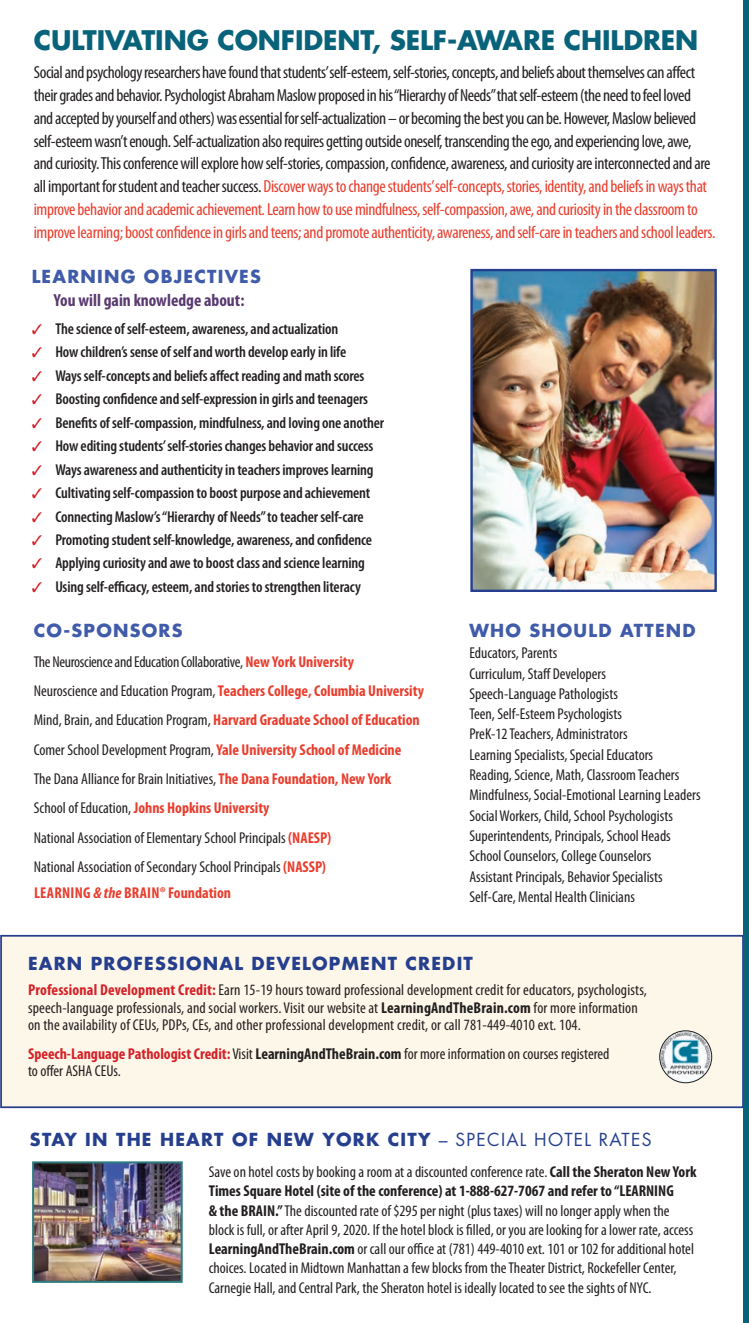
<style>
.page{position:relative;width:749px;height:1323px;background:#fff}
.page>*{position:absolute;margin:0;border:0;box-sizing:border-box;transform-origin:0 0}
.t1{font:700 26.25px "Futura";letter-spacing:-.005em;color:#07627a}
.t2{font:condensed 17.5px/22.8px "Myriad Pro";letter-spacing:-.025em;color:#231f20}
.topic_group_title{font:700 17.5px "Futura";letter-spacing:.07em;color:#253f8e}
.topic_group_title-2{font:700 17.5px "Futura";letter-spacing:.07em;color:#3f5ba9}
.Workshop__sub_title{font:700 condensed 17.5px "Myriad Pro";color:#593970}
.Topic_Workshop_Descr{font:condensed 15.75px/17.5px "Myriad Pro";color:#231f20}
.t3{font:600 condensed 15.75px "Myriad Pro";letter-spacing:-.01em;color:#231f20}
.Topic_Author_Descrip{font:condensed 15.75px/19.2px "Myriad Pro";color:#231f20}
.Topic_Workshop_Descr-2{font:700 condensed 15.75px "Myriad Pro";color:#e93e2e}
.Topic_Workshop_Descr-3{font:condensed 15.75px "Myriad Pro";letter-spacing:-.02em;color:#231f20}
.Topic_Workshop_Descr-4{font:700 condensed 15.75px "Myriad Pro";letter-spacing:.02em;color:#e93e2e}
.s1{color:#e93e2e}
.s2{color:#d52027}
.s3{font-weight:700;color:#e93e2e}
.s4{font-weight:400;color:#231f20}
.s5{font-style:italic}
.s6{font-weight:700;color:#d52027}
.s7{font-weight:700}
.s8{font-weight:400}
</style>
<div class="page">
<div style="left:1px;top:936px;width:741px;height:171px;background:#fcf7e9"></div>
<div style="left:0;top:935px;width:743px;height:173px;border:2px solid #253f8e"></div>
<div style="left:743px;top:0;width:5px;height:1323px;background:#07627a"></div>
<img style="left:473px;top:272px;width:240px;height:317px">
<div style="left:470px;top:269px;width:246px;height:323px;border:2px solid #253f8e"></div>
<img style="left:35px;top:1164px;width:144px;height:116px">
<div style="left:32px;top:1161px;width:150px;height:122px;border:2px solid #2d7d80"></div>
<img style="left:659px;top:1031px;width:52px;height:52px;border-radius:25px">
<div style="left:659px;top:1031px;width:52px;height:52px;border:1px solid #231f20;border-radius:50%"></div>
<p class="t1" style="left:34px;top:22px;width:665px">CULTIVATING CONFIDENT, SELF-AWARE CHILDREN</p>
<p class="t2" style="left:34px;top:62px;width:682px">Social and psychology researchers have found that students’self-esteem, self-stories, concepts, and beliefs about themselves can affect their grades and behavior. Psychologist Abraham Maslow proposed in his “Hierarchy of Needs” that self-esteem (the need to feel loved<br>and accepted by yourself and others) was essential for self-actualization – or becoming the best you can be. However, Maslow believed self-esteem wasn’t enough. Self-actualization also requires getting outside oneself, transcending the ego, and experiencing love, awe, and curiosity. This conference will explore how self-stories, compassion, confidence, awareness, and curiosity are interconnected and are all important for student and teacher success. <span class="s1">Discover ways to change students’self-concepts, stories, identity, and beliefs in ways that improve behavior and academic achievement. Learn how to use mindfulness, self-compassion, awe, and curiosity in the classroom to improve learning; boost confidence in girls and teens; and promote authenticity, awareness, and self-care in teachers and school leaders.</span></p>
<p class="topic_group_title-2" style="left:32px;top:265px;width:230px">LEARNING OBJECTIVES</p>
<p class="Workshop__sub_title" style="left:54px;top:291px;width:192px">You will gain knowledge about:</p>
<p class="t3" style="left:32px;top:320px;width:308px"><span class="s2">✓</span> The science of self-esteem, awareness, and actualization</p>
<p class="t3" style="left:32px;top:344px;width:316px"><span class="s2">✓</span> How children’s sense of self and worth develop early in life</p>
<p class="t3" style="left:32px;top:367px;width:334px"><span class="s2">✓</span> Ways self-concepts and beliefs affect reading and math scores</p>
<p class="t3" style="left:32px;top:390px;width:337px"><span class="s2">✓</span> Boosting confidence and self-expression in girls and teenagers</p>
<p class="t3" style="left:32px;top:414px;width:353px"><span class="s2">✓</span> Benefits of self-compassion, mindfulness, and loving one another</p>
<p class="t3" style="left:32px;top:437px;width:343px"><span class="s2">✓</span> How editing students’ self-stories changes behavior and success</p>
<p class="t3" style="left:32px;top:461px;width:343px"><span class="s2">✓</span> Ways awareness and authenticity in teachers improves learning</p>
<p class="t3" style="left:32px;top:484px;width:340px"><span class="s2">✓</span> Cultivating self-compassion to boost purpose and achievement</p>
<p class="t3" style="left:32px;top:508px;width:333px"><span class="s2">✓</span> Connecting Maslow’s “Hierarchy of Needs” to teacher self-care</p>
<p class="t3" style="left:32px;top:531px;width:341px"><span class="s2">✓</span> Promoting student self-knowledge, awareness, and confidence</p>
<p class="t3" style="left:32px;top:555px;width:334px"><span class="s2">✓</span> Applying curiosity and awe to boost class and science learning</p>
<p class="t3" style="left:32px;top:578px;width:330px"><span class="s2">✓</span> Using self-efficacy, esteem, and stories to strengthen literacy</p>
<p class="topic_group_title-2" style="left:34px;top:618px;width:150px">CO-SPONSORS</p>
<p class="Topic_Workshop_Descr-3" style="left:34px;top:653px;width:321px">The Neuroscience and Education Collaborative, <span class="s3">New York University</span></p>
<p class="Topic_Workshop_Descr-2" style="left:34px;top:682px;width:391px"><span class="s4">Neuroscience and Education Program,</span> Teachers College, Columbia University</p>
<p class="Topic_Workshop_Descr-2" style="left:34px;top:711px;width:387px"><span class="s4">Mind, Brain, and Education Program,</span> Harvard Graduate School of Education</p>
<p class="Topic_Workshop_Descr" style="left:34px;top:741px;width:369px">Comer School Development Program, <span class="s3">Yale University School of Medicine</span></p>
<p class="Topic_Workshop_Descr" style="left:34px;top:770px;width:359px">The Dana Alliance for Brain Initiatives, <span class="s3">The Dana Foundation, New York</span></p>
<p class="Topic_Workshop_Descr-2" style="left:34px;top:799px;width:237px"><span class="s4">School of Education,</span> Johns Hopkins University</p>
<p class="Topic_Workshop_Descr" style="left:34px;top:829px;width:298px">National Association of Elementary School Principals <span class="s3">(NAESP)</span></p>
<p class="Topic_Workshop_Descr" style="left:34px;top:858px;width:293px">National Association of Secondary School Principals <span class="s3">(NASSP)</span></p>
<p class="Topic_Workshop_Descr-4" style="left:34px;top:884px;width:198px">LEARNING <span class="s5">&amp; the</span> BRAIN® Foundation</p>
<p class="topic_group_title-2" style="left:469px;top:618px;width:227px">WHO SHOULD ATTEND</p>
<p class="Topic_Workshop_Descr" style="left:469px;top:645px;width:89px">Educators, Parents</p>
<p class="Topic_Workshop_Descr" style="left:469px;top:665px;width:138px">Curriculum, Staff Developers</p>
<p class="Topic_Workshop_Descr" style="left:469px;top:685px;width:150px">Speech-Language Pathologists</p>
<p class="Topic_Workshop_Descr" style="left:469px;top:705px;width:154px">Teen, Self-Esteem Psychologists</p>
<p class="Topic_Workshop_Descr" style="left:469px;top:726px;width:159px">PreK-12 Teachers, Administrators</p>
<p class="Topic_Workshop_Descr" style="left:469px;top:746px;width:185px">Learning Specialists, Special Educators</p>
<p class="Topic_Workshop_Descr" style="left:469px;top:766px;width:211px">Reading, Science, Math, Classroom Teachers</p>
<p class="Topic_Workshop_Descr" style="left:469px;top:787px;width:232px">Mindfulness, Social-Emotional Learning Leaders</p>
<p class="Topic_Workshop_Descr" style="left:469px;top:807px;width:205px">Social Workers, Child, School Psychologists</p>
<p class="Topic_Workshop_Descr" style="left:469px;top:827px;width:203px">Superintendents, Principals, School Heads</p>
<p class="Topic_Workshop_Descr" style="left:469px;top:848px;width:183px">School Counselors, College Counselors</p>
<p class="Topic_Workshop_Descr" style="left:469px;top:868px;width:195px">Assistant Principals, Behavior Specialists</p>
<p class="Topic_Workshop_Descr" style="left:469px;top:888px;width:167px">Self-Care, Mental Health Clinicians</p>
<p class="topic_group_title" style="left:28px;top:952px;width:446px">EARN PROFESSIONAL DEVELOPMENT CREDIT</p>
<p class="Topic_Workshop_Descr" style="left:28px;top:982px;width:620px"><span class="s6">Professional Development Credit:</span> Earn 15-19 hours toward professional development credit for educators, psychologists, speech-language professionals, and social workers. Visit our website at <span class="s7">LearningAndTheBrain.com</span> for more information on the availability of CEUs, PDPs, CEs, and other professional development credit, or call 781-449-4010 ext. 104.</p>
<p class="Topic_Workshop_Descr" style="left:28px;top:1045px;width:582px"><span class="s6">Speech-Language Pathologist Credit:</span> Visit <span class="s7">LearningAndTheBrain.com</span> for more information on courses registered to offer ASHA CEUs.</p>
<p class="topic_group_title" style="left:30px;top:1128px;width:622px">STAY IN THE HEART OF NEW YORK CITY <span class="s8">– SPECIAL HOTEL RATES</span></p>
<p class="Topic_Author_Descrip" style="left:209px;top:1163px;width:489px">Save on hotel costs by booking a room at a discounted conference rate. <span class="s7">Call the Sheraton New York Times Square Hotel (site of the conference) at 1-888-627-7067 and refer to “LEARNING<br>&amp; the BRAIN.”</span> The discounted rate of $295 per night (plus taxes) will no longer apply when the block is full, or after April 9, 2020. If the hotel block is filled, or you are looking for a lower rate, access <span class="s7">LearningAndTheBrain.com</span> or call our office at (781) 449-4010 ext. 101 or 102 for additional hotel choices. Located in Midtown Manhattan a few blocks from the Theater District, Rockefeller Center, Carnegie Hall, and Central Park, the Sheraton hotel is ideally located to see the sights of NYC.</p>
</div>
